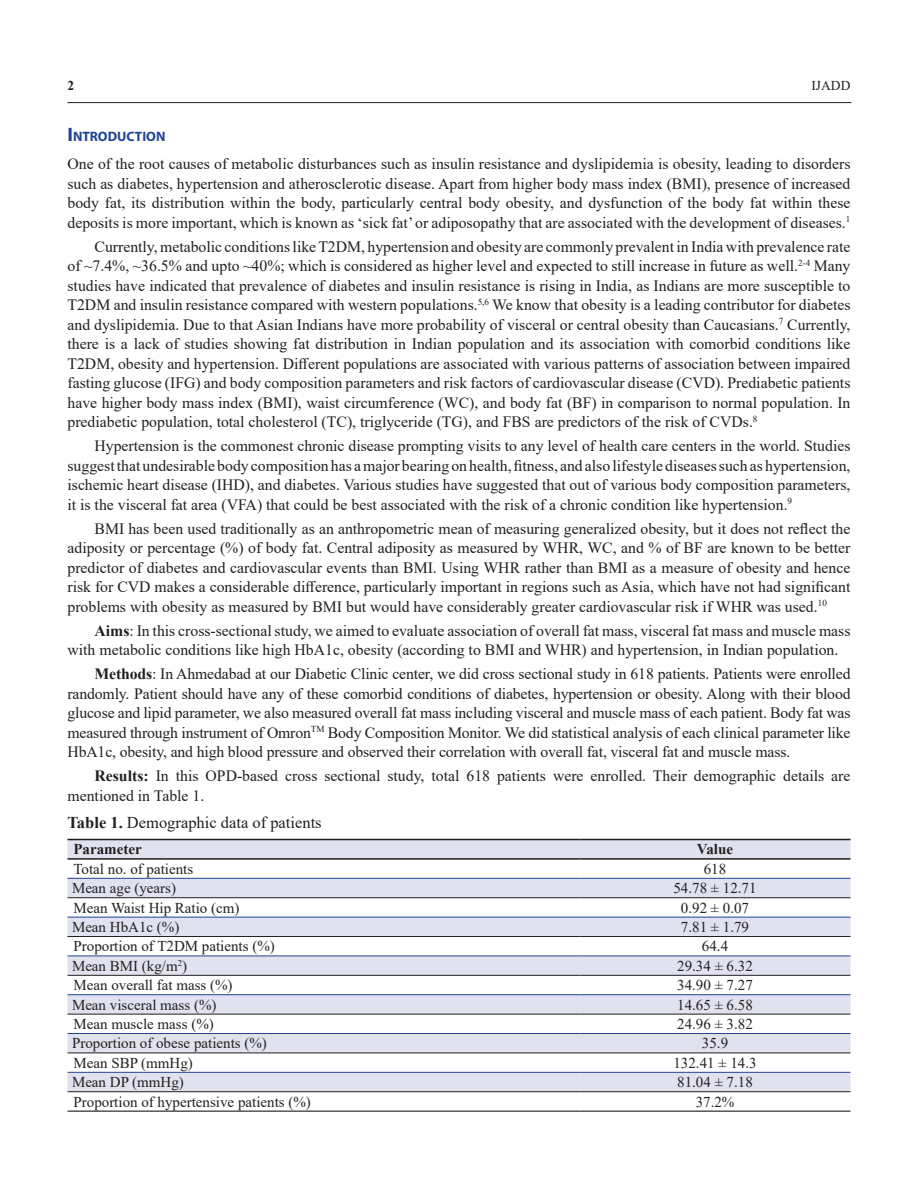
<style>
.page{position:relative;width:918px;height:1188px;background:#fff}
.page>*{position:absolute;margin:0;border:0;box-sizing:border-box;transform-origin:0 0}
.Table_Caption{font:16.5px "Times New Roman";color:#231f20}
.TXT{font:15.75px/19.5px "Times New Roman";color:#231f20;text-align:justify}
.TX{font:15.75px/19.5px "Times New Roman";color:#231f20;text-align:justify}
.Table_Text{font:15px "Times New Roman";color:#231f20}
.Table_Text-2{font:700 15px "Times New Roman";color:#231f20}
.t1{font:700 13.65px "Myriad Pro";color:#1f4493}
.t2{font:13.5px "Times New Roman";color:#231f20}
.t3{font:700 13.5px "Times New Roman";color:#231f20}
.s1{font-size:19.5px}
.s2{font-weight:700}
</style>
<div class="page">
<hr style="left:68px;top:102px;width:783px;height:1px;background:#231f20">
<svg style="left:68px;top:840px;width:782px;height:251px;fill:#e1e2ef"></svg>
<hr style="left:68px;top:1111px;width:512px;height:1px;background:#000">
<hr style="left:580px;top:1111px;width:270px;height:1px;background:#000">
<hr style="left:68px;top:878px;width:512px;height:1px;background:#1f4493">
<hr style="left:580px;top:878px;width:270px;height:1px;background:#1f4493">
<hr style="left:68px;top:897px;width:512px;height:1px;background:#231f20">
<hr style="left:580px;top:897px;width:270px;height:1px;background:#231f20">
<hr style="left:68px;top:917px;width:512px;height:1px;background:#1f4493">
<hr style="left:580px;top:917px;width:270px;height:1px;background:#1f4493">
<hr style="left:68px;top:936px;width:512px;height:1px;background:#231f20">
<hr style="left:580px;top:936px;width:270px;height:1px;background:#231f20">
<hr style="left:68px;top:956px;width:512px;height:1px;background:#1f4493">
<hr style="left:580px;top:956px;width:270px;height:1px;background:#1f4493">
<hr style="left:68px;top:975px;width:512px;height:1px;background:#231f20">
<hr style="left:580px;top:975px;width:270px;height:1px;background:#231f20">
<hr style="left:68px;top:994px;width:512px;height:1px;background:#1f4493">
<hr style="left:580px;top:994px;width:270px;height:1px;background:#1f4493">
<hr style="left:68px;top:1014px;width:512px;height:1px;background:#231f20">
<hr style="left:580px;top:1014px;width:270px;height:1px;background:#231f20">
<hr style="left:68px;top:1033px;width:512px;height:1px;background:#1f4493">
<hr style="left:580px;top:1033px;width:270px;height:1px;background:#1f4493">
<hr style="left:68px;top:1053px;width:512px;height:1px;background:#231f20">
<hr style="left:580px;top:1053px;width:270px;height:1px;background:#231f20">
<hr style="left:68px;top:1072px;width:512px;height:1px;background:#1f4493">
<hr style="left:580px;top:1072px;width:270px;height:1px;background:#1f4493">
<hr style="left:68px;top:1091px;width:512px;height:1px;background:#231f20">
<hr style="left:580px;top:1091px;width:270px;height:1px;background:#231f20">
<hr style="left:68px;top:839px;width:512px;height:1px;background:#231f20">
<hr style="left:580px;top:839px;width:270px;height:1px;background:#231f20">
<hr style="left:68px;top:858px;width:512px;height:2px;background:#231f20">
<hr style="left:580px;top:858px;width:270px;height:2px;background:#231f20">
<p class="t3" style="left:68px;top:76px;width:8px">2</p>
<p class="t2" style="left:811px;top:76px;width:40px">IJADD</p>
<h1 class="t1" style="left:68px;top:127px;width:99px"><span class="s1">I</span>NTRODUCTION</h1>
<p class="TX" style="left:68px;top:154px;width:785px">One of the root causes of metabolic disturbances such as insulin resistance and dyslipidemia is obesity, leading to disorders such as diabetes, hypertension and atherosclerotic disease. Apart from higher body mass index (BMI), presence of increased body fat, its distribution within the body, particularly central body obesity, and dysfunction of the body fat within these deposits is more important, which is known as ‘sick fat’ or adiposopathy that are associated with the development of diseases.<sup>1</sup></p>
<p class="TXT" style="left:68px;top:236px;width:785px;text-indent:27px">Currently, metabolic conditions like T2DM, hypertension and obesity are commonly prevalent in India with prevalence rate of ~7.4%, ~36.5% and upto ~40%; which is considered as higher level and expected to still increase in future as well.<sup>2-4</sup> Many studies have indicated that prevalence of diabetes and insulin resistance is rising in India, as Indians are more susceptible to T2DM and insulin resistance compared with western populations.<sup>5,6</sup> We know that obesity is a leading contributor for diabetes and dyslipidemia. Due to that Asian Indians have more probability of visceral or central obesity than Caucasians.<sup>7</sup> Currently, there is a lack of studies showing fat distribution in Indian population and its association with comorbid conditions like T2DM, obesity and hypertension. Different populations are associated with various patterns of association between impaired fasting glucose (IFG) and body composition parameters and risk factors of cardiovascular disease (CVD). Prediabetic patients have higher body mass index (BMI), waist circumference (WC), and body fat (BF) in comparison to normal population. In prediabetic population, total cholesterol (TC), triglyceride (TG), and FBS are predictors of the risk of CVDs.<sup>8</sup></p>
<p class="TXT" style="left:68px;top:436px;width:785px;text-indent:27px">Hypertension is the commonest chronic disease prompting visits to any level of health care centers in the world. Studies suggest that undesirable body composition has a major bearing on health, fitness, and also lifestyle diseases such as hypertension, ischemic heart disease (IHD), and diabetes. Various studies have suggested that out of various body composition parameters, it is the visceral fat area (VFA) that could be best associated with the risk of a chronic condition like hypertension.<sup>9</sup></p>
<p class="TXT" style="left:68px;top:518px;width:785px;text-indent:27px">BMI has been used traditionally as an anthropometric mean of measuring generalized obesity, but it does not reflect the adiposity or percentage (%) of body fat. Central adiposity as measured by WHR, WC, and % of BF are known to be better predictor of diabetes and cardiovascular events than BMI. Using WHR rather than BMI as a measure of obesity and hence risk for CVD makes a considerable difference, particularly important in regions such as Asia, which have not had significant problems with obesity as measured by BMI but would have considerably greater cardiovascular risk if WHR was used.<sup>10</sup></p>
<p class="TXT" style="left:68px;top:620px;width:785px;text-indent:27px"><span class="s2">Aims</span>: In this cross-sectional study, we aimed to evaluate association of overall fat mass, visceral fat mass and muscle mass with metabolic conditions like high HbA1c, obesity (according to BMI and WHR) and hypertension, in Indian population.</p>
<p class="TXT" style="left:68px;top:664px;width:785px;text-indent:27px"><span class="s2">Methods</span>: In Ahmedabad at our Diabetic Clinic center, we did cross sectional study in 618 patients. Patients were enrolled randomly. Patient should have any of these comorbid conditions of diabetes, hypertension or obesity. Along with their blood glucose and lipid parameter, we also measured overall fat mass including visceral and muscle mass of each patient. Body fat was measured through instrument of Omron<sup>TM</sup> Body Composition Monitor. We did statistical analysis of each clinical parameter like HbA1c, obesity, and high blood pressure and observed their correlation with overall fat, visceral fat and muscle mass.</p>
<p class="TXT" style="left:68px;top:766px;width:784px;text-indent:27px"><span class="s2">Results:</span> In this OPD-based cross sectional study, total 618 patients were enrolled. Their demographic details are mentioned in Table 1.</p>
<p class="Table_Caption" style="left:68px;top:811px;width:256px"><span class="s2">Table 1.</span> Demographic data of patients</p>
<p class="Table_Text-2" style="left:74px;top:838px;width:70px">Parameter</p>
<p class="Table_Text-2" style="left:697px;top:838px;width:38px">Value</p>
<p class="Table_Text" style="left:74px;top:858px;width:121px">Total no. of patients</p>
<p class="Table_Text" style="left:704px;top:858px;width:24px">618</p>
<p class="Table_Text" style="left:72px;top:878px;width:106px">Mean age (years)</p>
<p class="Table_Text" style="left:673px;top:878px;width:85px">54.78 ± 12.71</p>
<p class="Table_Text" style="left:74px;top:897px;width:167px">Mean Waist Hip Ratio (cm)</p>
<p class="Table_Text" style="left:681px;top:897px;width:70px">0.92 ± 0.07</p>
<p class="Table_Text" style="left:72px;top:916px;width:109px">Mean HbA1c (%)</p>
<p class="Table_Text" style="left:681px;top:916px;width:70px">7.81 ± 1.79</p>
<p class="Table_Text" style="left:74px;top:936px;width:203px">Proportion of T2DM patients (%)</p>
<p class="Table_Text" style="left:702px;top:936px;width:28px">64.4</p>
<p class="Table_Text" style="left:72px;top:955px;width:117px">Mean BMI (kg/m<sup>2</sup>)</p>
<p class="Table_Text" style="left:677px;top:955px;width:77px">29.34 ± 6.32</p>
<p class="Table_Text" style="left:74px;top:975px;width:161px">Mean overall fat mass (%)</p>
<p class="Table_Text" style="left:677px;top:975px;width:77px">34.90 ± 7.27</p>
<p class="Table_Text" style="left:72px;top:994px;width:146px">Mean visceral mass (%)</p>
<p class="Table_Text" style="left:677px;top:994px;width:77px">14.65 ± 6.58</p>
<p class="Table_Text" style="left:74px;top:1013px;width:142px">Mean muscle mass (%)</p>
<p class="Table_Text" style="left:677px;top:1013px;width:77px">24.96 ± 3.82</p>
<p class="Table_Text" style="left:72px;top:1033px;width:196px">Proportion of obese patients (%)</p>
<p class="Table_Text" style="left:702px;top:1033px;width:28px">35.9</p>
<p class="Table_Text" style="left:74px;top:1052px;width:121px">Mean SBP (mmHg)</p>
<p class="Table_Text" style="left:673px;top:1052px;width:85px">132.41 ± 14.3</p>
<p class="Table_Text" style="left:72px;top:1072px;width:113px">Mean DP (mmHg)</p>
<p class="Table_Text" style="left:677px;top:1072px;width:77px">81.04 ± 7.18</p>
<p class="Table_Text" style="left:74px;top:1091px;width:239px">Proportion of hypertensive patients (%)</p>
<p class="Table_Text" style="left:696px;top:1091px;width:40px">37.2%</p>
</div>
